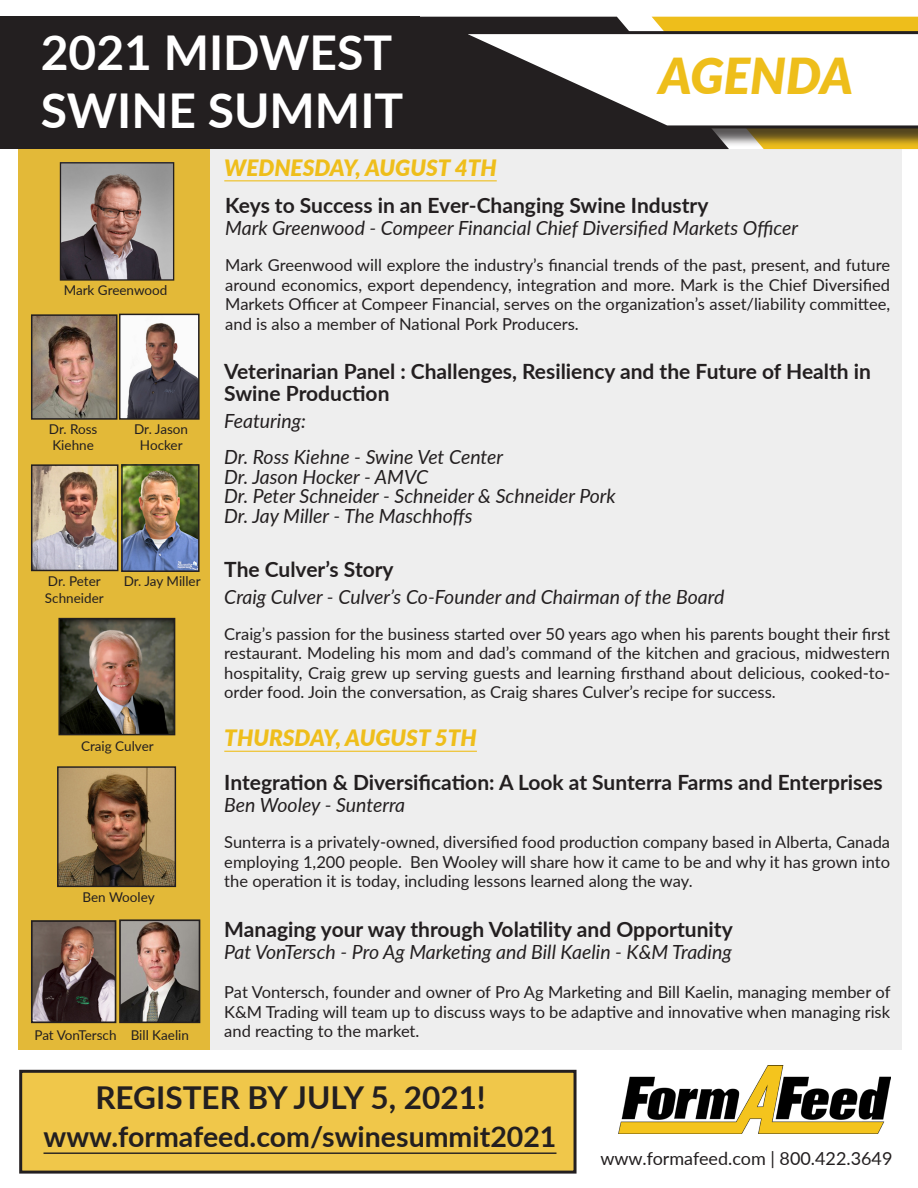
<style>
.page{position:relative;width:918px;height:1188px;background:#fff}
.page>*{position:absolute;margin:0;border:0;box-sizing:border-box;transform-origin:0 0}
.t1{font:italic 900 49.5px "Lato";color:#eebe1b}
.t2{font:700 48px "Lato";color:#fff}
.t3{font:700 31.5px "Lato";color:#231f20}
.t4{font:700 28.5px "Lato";color:#231f20}
.t5{font:italic 900 22.5px "Lato";color:#eebe1b}
.t6{font:700 21px/22.5px "Lato";color:#231f20}
.t7{font:italic 19.5px "Lato";color:#231f20}
.t8{font:18px "Lato";color:#231f20}
.t9{font:16.5px/19.5px "Lato";color:#231f20;text-align:justify}
.t10{font:13.5px/16.2px "Lato";color:#231f20}
</style>
<div class="page">
<div style="left:38px;top:149px;width:864px;height:900px;background:#eee"></div>
<div style="left:18px;top:149px;width:192px;height:900px;background:#e3b938"></div>
<div style="left:21px;top:1071px;width:554px;height:101px;background:#f0c74a"></div>
<div style="left:19px;top:1070px;width:558px;height:104px;border:3px solid #231f20"></div>
<img style="left:618px;top:1065px;width:272px;height:69px">
<div style="left:0;top:17px;width:419px;height:132px;background:#231f20"></div>
<hr style="left:224px;top:751px;width:253px;height:1px;background:#eebe1b">
<hr style="left:44px;top:1153px;width:512px;height:1px;background:#231f20">
<img style="left:34px;top:317px;width:80px;height:100px">
<div style="left:31px;top:314px;width:86px;height:106px;border:2px solid #231f20"></div>
<img style="left:122px;top:317px;width:75px;height:100px">
<div style="left:119px;top:314px;width:81px;height:106px;border:2px solid #231f20"></div>
<img style="left:34px;top:467px;width:81px;height:101px">
<div style="left:31px;top:464px;width:87px;height:107px;border:2px solid #231f20"></div>
<img style="left:124px;top:467px;width:73px;height:102px">
<div style="left:121px;top:464px;width:79px;height:108px;border:2px solid #231f20"></div>
<img style="left:62px;top:164px;width:110px;height:115px">
<div style="left:60px;top:162px;width:114px;height:119px;border:1px solid #231f20"></div>
<img style="left:59px;top:768px;width:115px;height:117px">
<div style="left:57px;top:766px;width:119px;height:121px;border:1px solid #231f20"></div>
<svg style="left:419px;top:17px;width:499px;height:132px;background:#615228"></svg>
<svg style="left:457px;top:29px;width:461px;height:101px"></svg>
<img style="left:34px;top:923px;width:79px;height:97px">
<div style="left:31px;top:920px;width:85px;height:103px;border:2px solid #231f20"></div>
<img style="left:122px;top:922px;width:75px;height:98px">
<div style="left:119px;top:919px;width:81px;height:104px;border:2px solid #231f20"></div>
<hr style="left:224px;top:180px;width:273px;height:1px;background:#eebe1b">
<img style="left:61px;top:621px;width:111px;height:111px">
<div style="left:58px;top:618px;width:117px;height:117px;border:2px solid #231f20"></div>
<p class="t2" style="left:41px;top:17px;width:353px">2021 MIDWEST</p>
<p class="t2" style="left:41px;top:75px;width:364px">SWINE SUMMIT</p>
<p class="t5" style="left:224px;top:151px;width:274px">WEDNESDAY, AUGUST 4TH</p>
<p class="t1" style="left:659px;top:39px;width:196px">AGENDA</p>
<p class="t10" style="left:64px;top:281px;width:105px">Mark Greenwood</p>
<p class="t10" style="left:49px;top:421px;width:50px">Dr. Ross<br>Kiehne</p>
<p class="t10" style="left:134px;top:420px;width:55px;text-align:center">Dr. Jason<br>Hocker</p>
<p class="t10" style="left:45px;top:573px;width:60px">Dr. Peter<br>Schneider</p>
<p class="t10" style="left:124px;top:573px;width:78px">Dr. Jay Miller</p>
<p class="t10" style="left:81px;top:738px;width:74px">Craig Culver</p>
<p class="t10" style="left:82px;top:888px;width:74px">Ben Wooley</p>
<p class="t10" style="left:34px;top:1026px;width:84px">Pat VonTersch</p>
<p class="t10" style="left:131px;top:1026px;width:60px">Bill Kaelin</p>
<p class="t6" style="left:225px;top:193px;width:485px">Keys to Success in an Ever-Changing Swine Industry</p>
<p class="t7" style="left:225px;top:214px;width:574px">Mark Greenwood - Compeer Financial Chief Diversified Markets Officer</p>
<p class="t9" style="left:225px;top:255px;width:666px">Mark Greenwood will explore the industry’s financial trends of the past, present, and future around economics, export dependency, integration and more. Mark is the Chief Diversified Markets Officer at Compeer Financial, serves on the organization’s asset/liability committee, and is also a member of National Pork Producers.</p>
<p class="t6" style="left:224px;top:359px;width:648px">Veterinarian Panel : Challenges, Resiliency and the Future of Health in<br>Swine Production</p>
<p class="t7" style="left:224px;top:407px;width:83px">Featuring:</p>
<p class="t7" style="left:224px;top:443px;width:280px">Dr. Ross Kiehne - Swine Vet Center</p>
<p class="t7" style="left:224px;top:463px;width:205px">Dr. Jason Hocker - AMVC</p>
<p class="t7" style="left:224px;top:482px;width:393px">Dr. Peter Schneider - Schneider &amp; Schneider Pork</p>
<p class="t7" style="left:224px;top:502px;width:250px">Dr. Jay Miller - The Maschhoffs</p>
<p class="t6" style="left:224px;top:557px;width:171px">The Culver’s Story</p>
<p class="t7" style="left:224px;top:583px;width:502px">Craig Culver - Culver’s Co-Founder and Chairman of the Board</p>
<p class="t9" style="left:224px;top:623px;width:667px">Craig’s passion for the business started over 50 years ago when his parents bought their first restaurant. Modeling his mom and dad’s command of the kitchen and gracious, midwestern hospitality, Craig grew up serving guests and learning firsthand about delicious, cooked-to&shy;order food. Join the conversation, as Craig shares Culver’s recipe for success.</p>
<p class="t5" style="left:224px;top:721px;width:254px">THURSDAY, AUGUST 5TH</p>
<p class="t6" style="left:224px;top:770px;width:660px">Integration &amp; Diversification: A Look at Sunterra Farms and Enterprises</p>
<p class="t7" style="left:224px;top:791px;width:182px">Ben Wooley - Sunterra</p>
<p class="t9" style="left:224px;top:832px;width:667px">Sunterra is a privately-owned, diversified food production company based in Alberta, Canada employing 1,200 people. Ben Wooley will share how it came to be and why it has grown into the operation it is today, including lessons learned along the way.</p>
<p class="t6" style="left:224px;top:917px;width:510px">Managing your way through Volatility and Opportunity</p>
<p class="t7" style="left:224px;top:938px;width:509px">Pat VonTersch - Pro Ag Marketing and Bill Kaelin - K&amp;M Trading</p>
<p class="t9" style="left:224px;top:982px;width:668px">Pat Vontersch, founder and owner of Pro Ag Marketing and Bill Kaelin, managing member of K&amp;M Trading will team up to discuss ways to be adaptive and innovative when managing risk and reacting to the market.</p>
<p class="t3" style="left:95px;top:1075px;width:392px">REGISTER BY JULY 5, 2021!</p>
<p class="t4" style="left:44px;top:1115px;width:514px">www.formafeed.com/swinesummit2021</p>
<p class="t8" style="left:600px;top:1146px;width:294px">www.formafeed.com | 800.422.3649</p>
</div>
